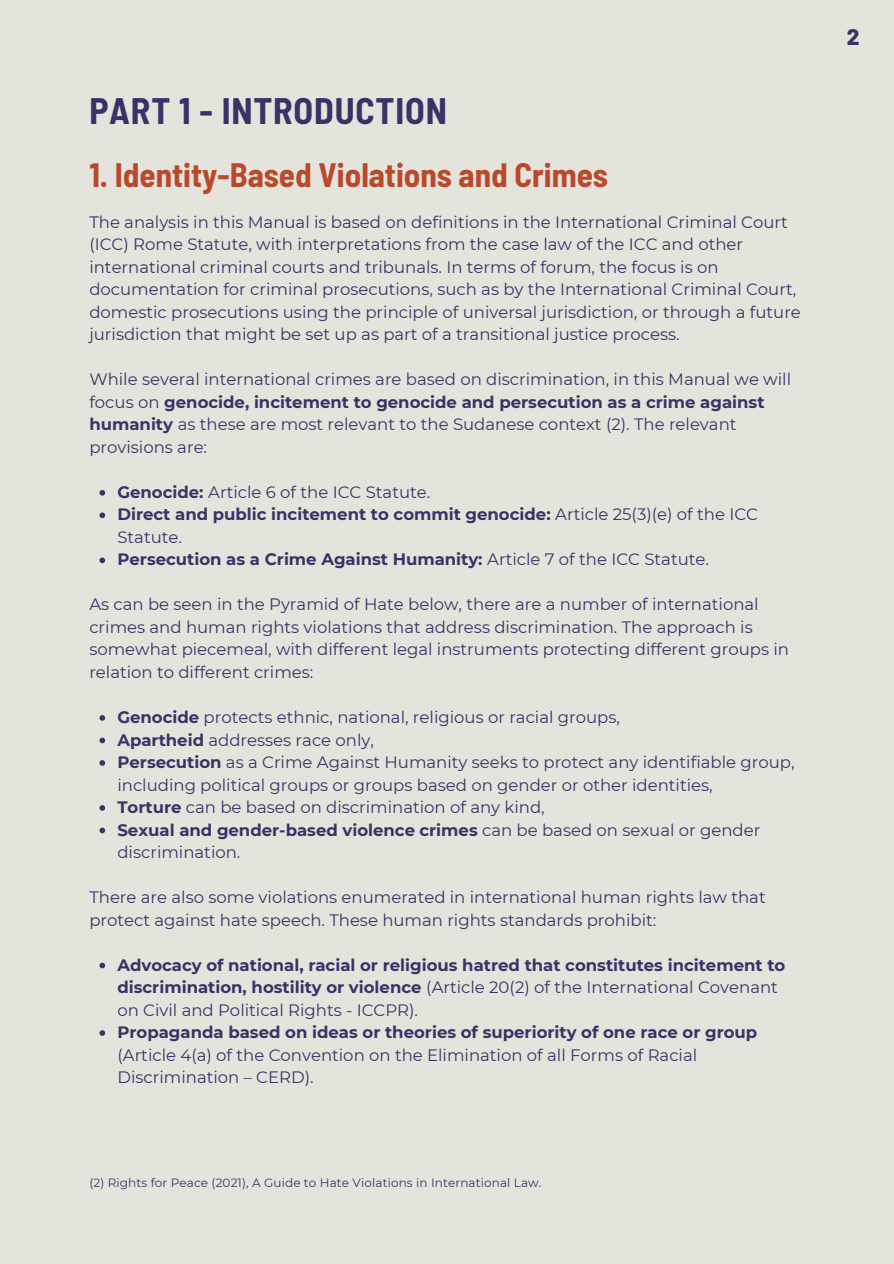
<style>
.page{position:relative;width:894px;height:1264px;background:#fff}
.page>*{position:absolute;margin:0;border:0;box-sizing:border-box;transform-origin:0 0}
.t1{font:700 semi-condensed 36px "Barlow";letter-spacing:.025em;color:#3a3267}
.t2{font:700 semi-condensed 33px "Barlow";color:#ba492c}
.t3{font:800 22.5px "Barlow";color:#3a3267}
.t4{font:16.5px/22.5px "Montserrat";color:#3a3267}
.t5{font:700 16.5px/22.5px "Montserrat";color:#3a3267}
.t6{font:12px "Montserrat";letter-spacing:.01em;color:#3a3267}
.s1{font-weight:700}
.s2{font-weight:400}
</style>
<div class="page">
<div style="left:0;top:0;width:893px;height:1263px;background:#e4e4dc"></div>
<svg style="left:99px;top:490px;width:6px;height:5px"></svg>
<svg style="left:99px;top:512px;width:6px;height:6px"></svg>
<svg style="left:99px;top:557px;width:6px;height:6px"></svg>
<svg style="left:99px;top:715px;width:6px;height:5px"></svg>
<svg style="left:99px;top:737px;width:6px;height:6px"></svg>
<svg style="left:99px;top:760px;width:6px;height:5px"></svg>
<svg style="left:99px;top:805px;width:6px;height:5px"></svg>
<svg style="left:99px;top:827px;width:6px;height:6px"></svg>
<svg style="left:99px;top:962px;width:6px;height:6px"></svg>
<svg style="left:99px;top:1030px;width:6px;height:5px"></svg>
<p class="t1" style="left:89px;top:88px;width:359px">PART 1 - INTRODUCTION</p>
<h2 class="t2" style="left:89px;top:154px;width:520px">1. Identity-Based Violations and Crimes</h2>
<p class="t4" style="left:89px;top:210px;width:712px">The analysis in this Manual is based on definitions in the International Criminal Court (ICC) Rome Statute, with interpretations from the case law of the ICC and other international criminal courts and tribunals. In terms of forum, the focus is on documentation for criminal prosecutions, such as by the International Criminal Court, domestic prosecutions using the principle of universal jurisdiction, or through a future jurisdiction that might be set up as part of a transitional justice process.</p>
<p class="t4" style="left:89px;top:368px;width:703px">While several international crimes are based on discrimination, in this Manual we will focus on <span class="s1">genocide, incitement to genocide and persecution as a crime against humanity</span> as these are most relevant to the Sudanese context (2). The relevant provisions are:</p>
<p class="t5" style="left:117px;top:480px;width:642px">Genocide: <span class="s2">Article 6 of the ICC Statute.<br></span>Direct and public incitement to commit genocide: <span class="s2">Article 25(3)(e) of the ICC Statute.<br></span>Persecution as a Crime Against Humanity: <span class="s2">Article 7 of the ICC Statute.</span></p>
<p class="t4" style="left:89px;top:593px;width:701px">As can be seen in the Pyramid of Hate below, there are a number of international crimes and human rights violations that address discrimination. The approach is somewhat piecemeal, with different legal instruments protecting different groups in relation to different crimes:</p>
<p class="t4" style="left:117px;top:705px;width:678px"><span class="s1">Genocide</span> protects ethnic, national, religious or racial groups,<br><span class="s1">Apartheid</span> addresses race only,<br><span class="s1">Persecution</span> as a Crime Against Humanity seeks to protect any identifiable group, including political groups or groups based on gender or other identities,<br><span class="s1">Torture</span> can be based on discrimination of any kind,<br><span class="s1">Sexual and gender-based violence crimes</span> can be based on sexual or gender discrimination.</p>
<p class="t4" style="left:89px;top:885px;width:677px">There are also some violations enumerated in international human rights law that protect against hate speech. These human rights standards prohibit:</p>
<p class="t5" style="left:117px;top:953px;width:669px">Advocacy of national, racial or religious hatred that constitutes incitement to discrimination, hostility or violence <span class="s2">(Article 20(2) of the International Covenant on Civil and Political Rights - ICCPR).</span></p>
<p class="t5" style="left:117px;top:1020px;width:641px">Propaganda based on ideas or theories of superiority of one race or group</p>
<p class="t4" style="left:117px;top:1043px;width:581px">(Article 4(a) of the Convention on the Elimination of all Forms of Racial<br>Discrimination – CERD).</p>
<p class="t6" style="left:89px;top:1175px;width:453px">(2) Rights for Peace (2021), A Guide to Hate Violations in International Law.</p>
<h3 class="t3" style="left:846px;top:22px;width:14px">2</h3>
</div>
